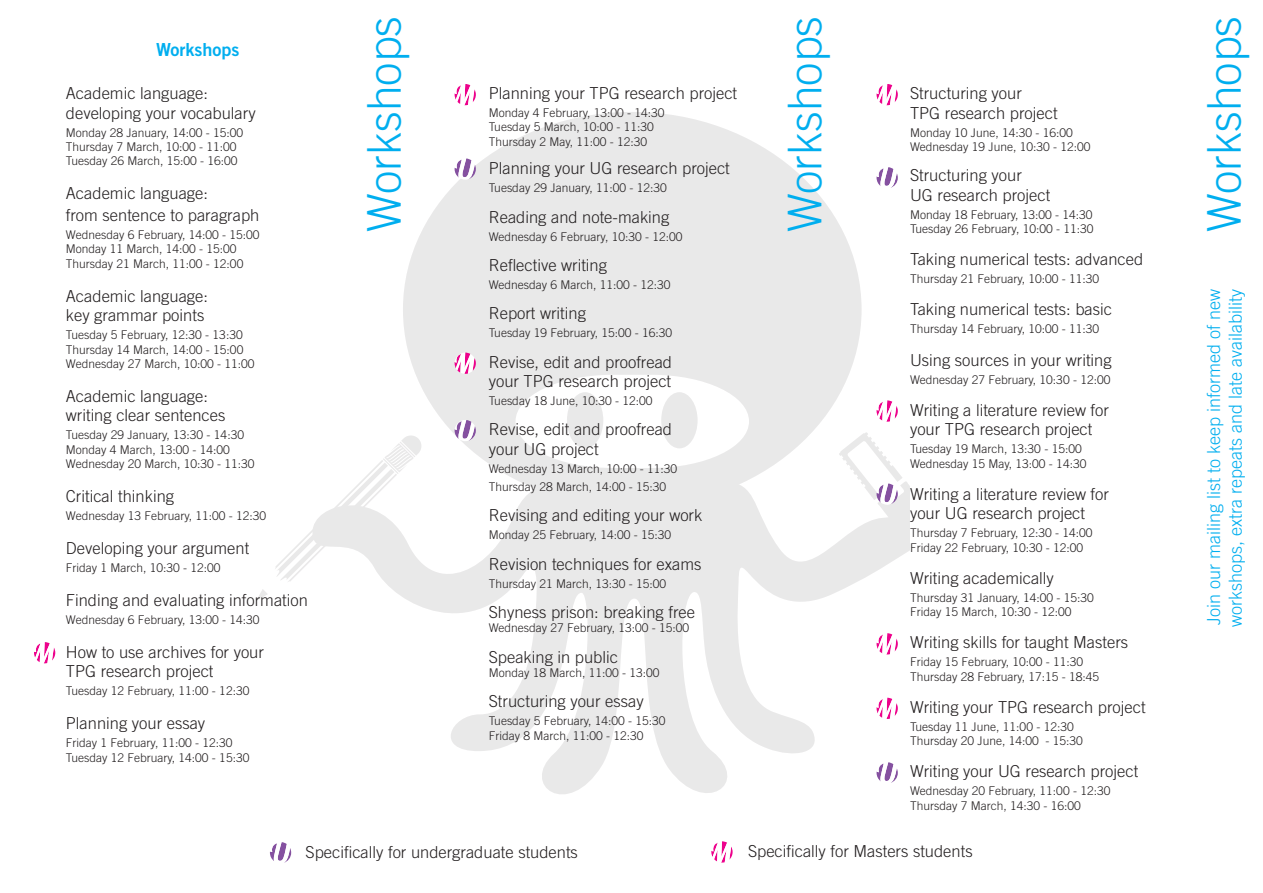
<style>
.page{position:relative;width:1263px;height:893px;background:#fff}
.page>*{position:absolute;margin:0;border:0;box-sizing:border-box;transform-origin:0 0}
.t1{font:300 46.5px "Trade Gothic LT Std";color:#00aeef}
.t2{font:300 18px/21.6px "Trade Gothic LT Std";color:#00aeef}
.t3{font:18px "Trade Gothic LT Std Bd 2";color:#00aeef}
.t4{font:300 16.5px/19.5px "Trade Gothic LT Std";color:#231f20}
.t5{font:300 12px/14.4px "Trade Gothic LT Std";color:#231f20}
</style>
<div class="page">
<svg style="left:403px;top:112px;width:459px;height:363px;fill:#e9e9e9"></svg>
<svg style="left:386px;top:475px;width:504px;height:319px"></svg>
<div style="left:567px;top:392px;width:36px;height:56px;background:#e9e9e9;border-radius:50%"></div>
<div style="left:661px;top:392px;width:37px;height:56px;background:#e9e9e9;border-radius:50%"></div>
<svg style="left:257px;top:589px;width:10px;height:11px"></svg>
<svg style="left:275px;top:434px;width:147px;height:149px"></svg>
<svg style="left:711px;top:841px;width:22px;height:22px"></svg>
<svg style="left:270px;top:842px;width:21px;height:21px"></svg>
<svg style="left:455px;top:84px;width:21px;height:21px"></svg>
<svg style="left:34px;top:642px;width:21px;height:21px"></svg>
<svg style="left:455px;top:353px;width:21px;height:21px"></svg>
<svg style="left:876px;top:400px;width:22px;height:22px"></svg>
<svg style="left:876px;top:633px;width:22px;height:21px"></svg>
<svg style="left:876px;top:698px;width:22px;height:21px"></svg>
<svg style="left:455px;top:158px;width:21px;height:22px"></svg>
<svg style="left:455px;top:420px;width:21px;height:21px"></svg>
<svg style="left:876px;top:84px;width:22px;height:21px"></svg>
<svg style="left:876px;top:167px;width:22px;height:21px"></svg>
<svg style="left:839px;top:432px;width:71px;height:180px"></svg>
<svg style="left:876px;top:762px;width:22px;height:21px"></svg>
<h2 class="t3" style="left:156px;top:38px;width:85px">Workshops</h2>
<h3 class="t4" style="left:66px;top:83px;width:191px">Academic language: developing your vocabulary</h3>
<p class="t5" style="left:66px;top:125px;width:179px">Monday 28 January, 14:00 - 15:00<br>Thursday 7 March, 10:00 - 11:00<br>Tuesday 26 March, 15:00 - 16:00</p>
<h3 class="t4" style="left:66px;top:182px;width:195px;line-height:21.6px">Academic language:<br>from sentence to paragraph</h3>
<p class="t5" style="left:66px;top:227px;width:195px">Wednesday 6 February, 14:00 - 15:00<br>Monday 11 March, 14:00 - 15:00<br>Thursday 21 March, 11:00 - 12:00</p>
<h3 class="t4" style="left:66px;top:286px;width:144px">Academic language: key grammar points</h3>
<p class="t5" style="left:66px;top:327px;width:190px">Tuesday 5 February, 12:30 - 13:30<br>Thursday 14 March, 14:00 - 15:00<br>Wednesday 27 March, 10:00 - 11:00</p>
<h3 class="t4" style="left:66px;top:386px;width:161px">Academic language: writing clear sentences</h3>
<p class="t5" style="left:66px;top:428px;width:190px">Tuesday 29 January, 13:30 - 14:30<br>Monday 4 March, 13:00 - 14:00<br>Wednesday 20 March, 10:30 - 11:30</p>
<h3 class="t4" style="left:66px;top:486px;width:110px">Critical thinking</h3>
<p class="t5" style="left:66px;top:508px;width:202px">Wednesday 13 February, 11:00 - 12:30</p>
<h3 class="t4" style="left:66px;top:538px;width:185px">Developing your argument</h3>
<p class="t5" style="left:66px;top:560px;width:156px">Friday 1 March, 10:30 - 12:00</p>
<h3 class="t4" style="left:66px;top:590px;width:244px">Finding and evaluating information</h3>
<p class="t5" style="left:66px;top:612px;width:195px">Wednesday 6 February, 13:00 - 14:30</p>
<h3 class="t4" style="left:66px;top:642px;width:199px">How to use archives for your<br>TPG research project</h3>
<p class="t5" style="left:66px;top:684px;width:185px">Tuesday 12 February, 11:00 - 12:30</p>
<h3 class="t4" style="left:66px;top:713px;width:141px">Planning your essay</h3>
<p class="t5" style="left:66px;top:735px;width:185px">Friday 1 February, 11:00 - 12:30<br>Tuesday 12 February, 14:00 - 15:30</p>
<h1 class="t1" style="left:357px;top:232px;width:218px;rotate:-90deg">Workshops</h1>
<h1 class="t1" style="left:777px;top:232px;width:218px;rotate:-90deg">Workshops</h1>
<h1 class="t1" style="left:1196px;top:232px;width:218px;rotate:-90deg">Workshops</h1>
<h3 class="t4" style="left:489px;top:83px;width:250px">Planning your TPG research project</h3>
<p class="t5" style="left:489px;top:105px;width:177px">Monday 4 February, 13:00 - 14:30<br>Tuesday 5 March, 10:00 - 11:30<br>Thursday 2 May, 11:00 - 12:30</p>
<h3 class="t4" style="left:489px;top:159px;width:243px">Planning your UG research project</h3>
<p class="t5" style="left:489px;top:181px;width:180px">Tuesday 29 January, 11:00 - 12:30</p>
<h3 class="t4" style="left:489px;top:207px;width:182px">Reading and note-making</h3>
<p class="t5" style="left:489px;top:229px;width:195px">Wednesday 6 February, 10:30 - 12:00</p>
<h3 class="t4" style="left:489px;top:255px;width:120px">Reflective writing</h3>
<p class="t5" style="left:489px;top:277px;width:183px">Wednesday 6 March, 11:00 - 12:30</p>
<h3 class="t4" style="left:489px;top:303px;width:99px">Report writing</h3>
<p class="t5" style="left:489px;top:326px;width:185px">Tuesday 19 February, 15:00 - 16:30</p>
<h3 class="t4" style="left:489px;top:352px;width:185px">Revise, edit and proofread your TPG research project</h3>
<p class="t5" style="left:489px;top:393px;width:165px">Tuesday 18 June, 10:30 - 12:00</p>
<h3 class="t4" style="left:489px;top:420px;width:185px">Revise, edit and proofread your UG project</h3>
<p class="t5" style="left:489px;top:459px;width:190px;line-height:18px">Wednesday 13 March, 10:00 - 11:30<br>Thursday 28 March, 14:00 - 15:30</p>
<h3 class="t4" style="left:489px;top:505px;width:215px">Revising and editing your work</h3>
<p class="t5" style="left:489px;top:528px;width:184px">Monday 25 February, 14:00 - 15:30</p>
<h3 class="t4" style="left:489px;top:554px;width:214px">Revision techniques for exams</h3>
<p class="t5" style="left:489px;top:576px;width:179px">Thursday 21 March, 13:30 - 15:00</p>
<h3 class="t4" style="left:489px;top:602px;width:208px">Shyness prison: breaking free</h3>
<p class="t5" style="left:489px;top:621px;width:202px">Wednesday 27 February, 13:00 - 15:00</p>
<h3 class="t4" style="left:489px;top:647px;width:131px">Speaking in public</h3>
<p class="t5" style="left:489px;top:665px;width:172px">Monday 18 March, 11:00 - 13:00</p>
<h3 class="t4" style="left:489px;top:691px;width:156px">Structuring your essay</h3>
<p class="t5" style="left:489px;top:714px;width:178px">Tuesday 5 February, 14:00 - 15:30<br>Friday 8 March, 11:00 - 12:30</p>
<h3 class="t4" style="left:910px;top:83px;width:149px">Structuring your<br>TPG research project</h3>
<p class="t5" style="left:910px;top:125px;width:182px">Monday 10 June, 14:30 - 16:00<br>Wednesday 19 June, 10:30 - 12:00</p>
<h3 class="t4" style="left:910px;top:165px;width:142px">Structuring your<br>UG research project</h3>
<p class="t5" style="left:910px;top:207px;width:185px">Monday 18 February, 13:00 - 14:30<br>Tuesday 26 February, 10:00 - 11:30</p>
<h3 class="t4" style="left:910px;top:249px;width:235px">Taking numerical tests: advanced</h3>
<p class="t5" style="left:910px;top:272px;width:191px">Thursday 21 February, 10:00 - 11:30</p>
<h3 class="t4" style="left:910px;top:300px;width:203px">Taking numerical tests: basic</h3>
<p class="t5" style="left:910px;top:322px;width:191px">Thursday 14 February, 10:00 - 11:30</p>
<h3 class="t4" style="left:910px;top:350px;width:203px">Using sources in your writing</h3>
<p class="t5" style="left:910px;top:372px;width:202px">Wednesday 27 February, 10:30 - 12:00</p>
<h3 class="t4" style="left:910px;top:400px;width:200px">Writing a literature review for your TPG research project</h3>
<p class="t5" style="left:910px;top:441px;width:178px">Tuesday 19 March, 13:30 - 15:00<br>Wednesday 15 May, 13:00 - 14:30</p>
<h3 class="t4" style="left:910px;top:484px;width:200px">Writing a literature review for your UG research project</h3>
<p class="t5" style="left:910px;top:525px;width:184px">Thursday 7 February, 12:30 - 14:00<br>Friday 22 February, 10:30 - 12:00</p>
<h3 class="t4" style="left:910px;top:568px;width:145px">Writing academically</h3>
<p class="t5" style="left:910px;top:590px;width:185px">Thursday 31 January, 14:00 - 15:30<br>Friday 15 March, 10:30 - 12:00</p>
<h3 class="t4" style="left:910px;top:632px;width:220px">Writing skills for taught Masters</h3>
<p class="t5" style="left:910px;top:654px;width:191px">Friday 15 February, 10:00 - 11:30<br>Thursday 28 February, 17:15 - 18:45</p>
<h3 class="t4" style="left:910px;top:697px;width:237px">Writing your TPG research project</h3>
<p class="t5" style="left:910px;top:719px;width:174px">Tuesday 11 June, 11:00 - 12:30<br>Thursday 20 June, 14:00 - 15:30</p>
<h3 class="t4" style="left:910px;top:761px;width:230px">Writing your UG research project</h3>
<p class="t5" style="left:910px;top:783px;width:202px">Wednesday 20 February, 11:00 - 12:30<br>Thursday 7 March, 14:30 - 16:00</p>
<h2 class="t2" style="left:1203px;top:626px;width:340px;rotate:-90deg">Join our mailing list to keep informed of new workshops, extra repeats and late availability</h2>
<h3 class="t4" style="left:306px;top:842px;width:274px">Specifically for undergraduate students</h3>
<h3 class="t4" style="left:748px;top:841px;width:226px">Specifically for Masters students</h3>
</div>
